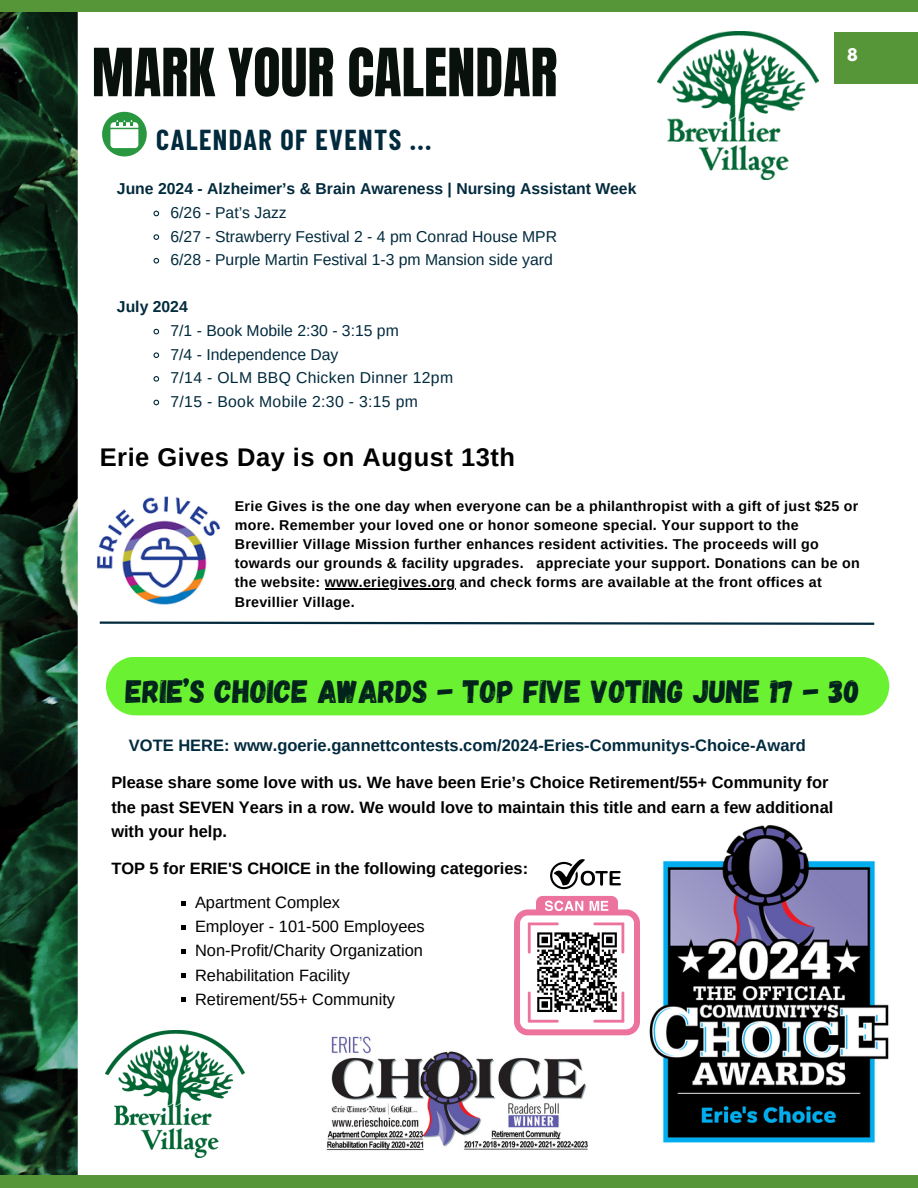
<style>
.page{position:relative;width:918px;height:1188px;background:#fff}
.page>*{position:absolute;margin:0;border:0;box-sizing:border-box;transform-origin:0 0}
.t1{font:56.4px "Anton";color:#08110b}
.t2{font:32.4px "Gagalin";color:#02231c}
.t3{font:700 28.2px "Barlow Condensed";letter-spacing:.05em;color:#022a3d}
.t4{font:700 25.5px "Arimo";letter-spacing:.02em;color:#000}
.t5{font:700 16.5px "Arimo";color:#022a3d}
.t6{font:700 16.35px/24.2px "Arimo";color:#000}
.t7{font:16.35px "Arimo";color:#000}
.t8{font:15.75px "Arimo";color:#022a3d}
.t9{font:700 15.75px "Arimo";color:#022a3d}
.t10{font:15.75px "Arimo";letter-spacing:.02em;color:#022a3d}
.t11{font:700 15.45px "League Spartan";color:#fff}
.t12{font:700 14.25px/19.2px "Arimo";letter-spacing:.02em;color:#000}
</style>
<div class="page">
<img style="left:0;top:12px;width:78px;height:1163px">
<div style="left:0;top:0;width:918px;height:12px;background:#569639"></div>
<div style="left:0;top:1175px;width:918px;height:13px;background:#569639"></div>
<div style="left:834px;top:32px;width:84px;height:52px;background:#569639"></div>
<svg style="left:153px;top:210px;width:7px;height:7px"></svg>
<svg style="left:153px;top:234px;width:7px;height:6px"></svg>
<svg style="left:153px;top:257px;width:7px;height:7px"></svg>
<svg style="left:153px;top:328px;width:7px;height:7px"></svg>
<svg style="left:153px;top:352px;width:7px;height:6px"></svg>
<svg style="left:153px;top:376px;width:7px;height:6px"></svg>
<svg style="left:153px;top:399px;width:7px;height:7px"></svg>
<svg style="left:102px;top:112px;width:45px;height:44px"></svg>
<img style="left:658px;top:32px;width:160px;height:147px">
<svg style="left:99px;top:621px;width:776px;height:4px"></svg>
<div style="left:106px;top:657px;width:783px;height:58px;background:#6af232"></div>
<img style="left:649px;top:825px;width:240px;height:318px">
<img style="left:326px;top:1035px;width:266px;height:116px">
<img style="left:106px;top:1030px;width:138px;height:128px">
<svg style="left:181px;top:901px;width:5px;height:5px"></svg>
<svg style="left:181px;top:925px;width:5px;height:5px"></svg>
<svg style="left:181px;top:949px;width:5px;height:5px"></svg>
<svg style="left:181px;top:973px;width:5px;height:5px"></svg>
<svg style="left:181px;top:997px;width:5px;height:5px"></svg>
<svg style="left:514px;top:896px;width:126px;height:139px"></svg>
<hr style="left:528px;top:922px;width:31px;height:3px;background:#ec739e">
<hr style="left:528px;top:923px;width:3px;height:31px;background:#ec739e">
<hr style="left:593px;top:922px;width:31px;height:3px;background:#ec739e">
<hr style="left:621px;top:923px;width:3px;height:31px;background:#ec739e">
<hr style="left:528px;top:1020px;width:31px;height:3px;background:#ec739e">
<hr style="left:528px;top:992px;width:3px;height:30px;background:#ec739e">
<hr style="left:593px;top:1020px;width:31px;height:3px;background:#ec739e">
<hr style="left:621px;top:992px;width:3px;height:30px;background:#ec739e">
<svg style="left:550px;top:859px;width:71px;height:30px"></svg>
<img style="left:97px;top:496px;width:123px;height:109px">
<hr style="left:325px;top:589px;width:130px;height:1px;background:#000">
<p class="t1" style="left:92px;top:32px;width:467px">MARK YOUR CALENDAR</p>
<p class="t3" style="left:156px;top:122px;width:277px">CALENDAR OF EVENTS ...</p>
<p class="t9" style="left:117px;top:180px;width:521px">June 2024 - Alzheimer’s &amp; Brain Awareness | Nursing Assistant Week</p>
<h1 class="t8" style="left:171px;top:204px;width:118px">6/26 - Pat’s Jazz</h1>
<p class="t8" style="left:171px;top:227px;width:388px">6/27 - Strawberry Festival 2 - 4 pm Conrad House MPR</p>
<h3 class="t8" style="left:171px;top:251px;width:384px">6/28 - Purple Martin Festival 1-3 pm Mansion side yard</h3>
<h5 class="t9" style="left:117px;top:298px;width:72px">July 2024</h5>
<p class="t8" style="left:171px;top:322px;width:230px">7/1 - Book Mobile 2:30 - 3:15 pm</p>
<p class="t8" style="left:171px;top:345px;width:170px">7/4 - Independence Day</p>
<p class="t10" style="left:171px;top:369px;width:284px">7/14 - OLM BBQ Chicken Dinner 12pm</p>
<h5 class="t10" style="left:171px;top:393px;width:249px">7/15 - Book Mobile 2:30 - 3:15 pm</h5>
<p class="t4" style="left:100px;top:443px;width:417px">Erie Gives Day is on August 13th</p>
<p class="t11" style="left:847px;top:47px;width:12px">8</p>
<p class="t12" style="left:235px;top:496px;width:626px">Erie Gives is the one day when everyone can be a philanthropist with a gift of just $25 or more. Remember your loved one or honor someone special. Your support to the Brevillier Village Mission further enhances resident activities. The proceeds will go towards our grounds &amp; facility upgrades. appreciate your support. Donations can be on the website: www.eriegives.org and check forms are available at the front offices at</p>
<p class="t12" style="left:235px;top:592px;width:121px">Brevillier Village.</p>
<p class="t2" style="left:126px;top:671px;width:736px">ERIE’S CHOICE AWARDS - TOP FIVE VOTING JUNE 17 - 30</p>
<p class="t5" style="left:129px;top:736px;width:679px">VOTE HERE: www.goerie.gannettcontests.com/2024-Eries-Communitys-Choice-Award</p>
<h4 class="t6" style="left:111px;top:771px;width:724px">Please share some love with us. We have been Erie’s Choice Retirement/55+ Community for the past SEVEN Years in a row. We would love to maintain this title and earn a few additional with your help.</h4>
<p class="t6" style="left:111px;top:856px;width:418px">TOP 5 for ERIE'S CHOICE in the following categories:</p>
<p class="t7" style="left:195px;top:893px;width:146px">Apartment Complex</p>
<h2 class="t7" style="left:195px;top:918px;width:231px">Employer - 101-500 Employees</h2>
<h5 class="t7" style="left:195px;top:942px;width:229px">Non-Profit/Charity Organization</h5>
<h5 class="t7" style="left:195px;top:966px;width:157px">Rehabilitation Facility</h5>
<h5 class="t7" style="left:195px;top:990px;width:202px">Retirement/55+ Community</h5>
</div>
